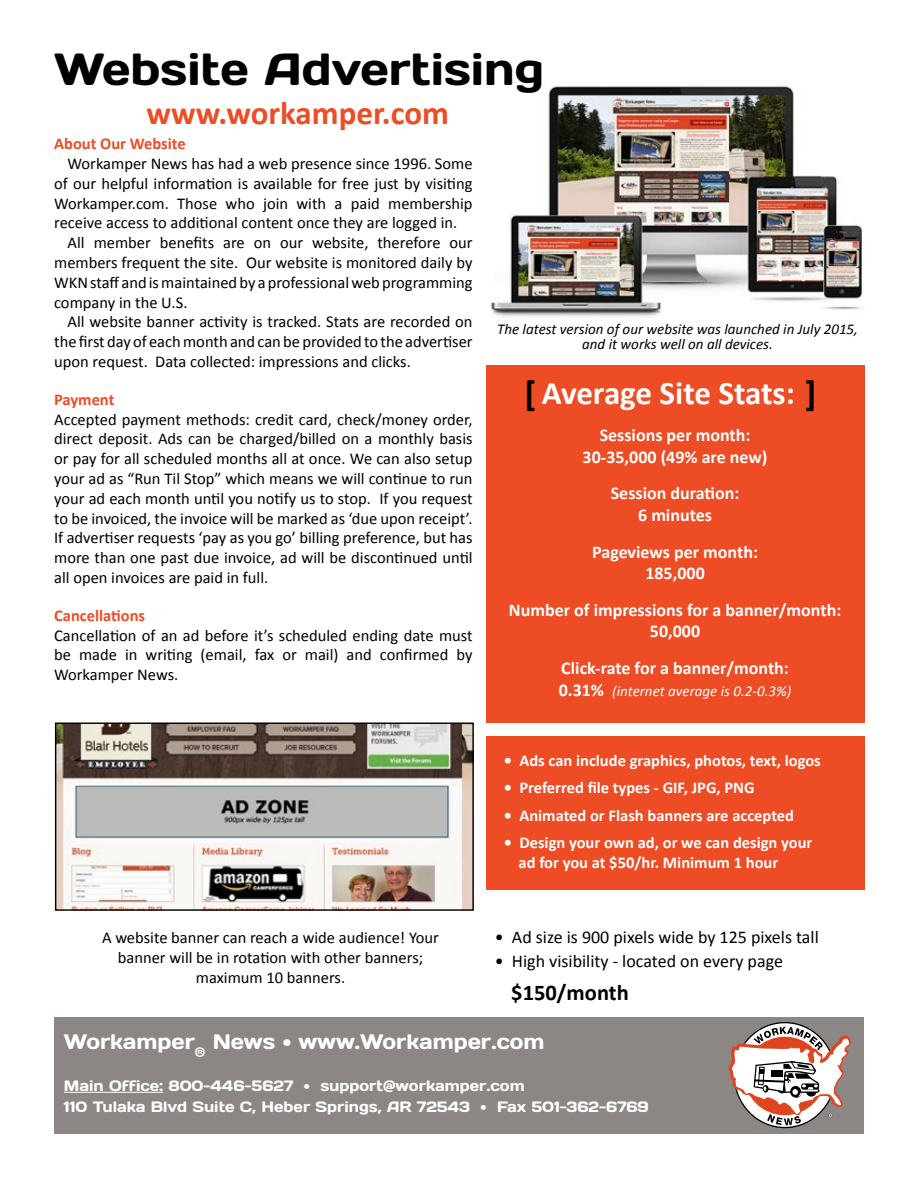
<style>
.page{position:relative;width:918px;height:1188px;background:#fff}
.page>*{position:absolute;margin:0;border:0;box-sizing:border-box;transform-origin:0 0}
.t1{font:45px "Days";color:#000}
.t2{font:700 33px "Calibri";letter-spacing:-.01em;color:#fff}
.t3{font:700 33px "Calibri";color:#ed4c25}
.t4{font:700 22.5px "Calibri";color:#000}
.t5{font:21px "Days";color:#fff}
.t6{font:700 18px/21.6px "Calibri";color:#fff;text-align:center}
.t7{font:18px "Calibri";color:#000}
.t8{font:16.5px/19.8px "Calibri";color:#000;text-align:justify}
.t9{font:700 16.5px/19.8px "Calibri";color:#fff}
.t10{font:700 16.5px "Calibri";color:#ed4c25}
.t11{font:15px/21px "Days";color:#fff}
.t12{font:italic 15px/15px "Calibri";color:#000;text-align:center}
.t13{font:italic 15px "Calibri";color:#fff}
.s1{font-size:36px;color:#000}
.s2{font-weight:700;font-style:normal;font-size:18px}
</style>
<div class="page">
<img style="left:491px;top:86px;width:371px;height:231px">
<div style="left:54px;top:1017px;width:810px;height:117px;background:#8c8784"></div>
<hr style="left:64px;top:1092px;width:99px;height:1px;background:#fff">
<svg style="left:728px;top:1027px;width:123px;height:101px"></svg>
<div style="left:486px;top:365px;width:379px;height:358px;background:#ed4c25"></div>
<div style="left:486px;top:736px;width:379px;height:154px;background:#ed4c25"></div>
<img style="left:57px;top:725px;width:415px;height:184px">
<div style="left:55px;top:723px;width:419px;height:188px;border:1px solid #000"></div>
<h1 class="t1" style="left:54px;top:41px;width:492px">Website Advertising</h1>
<h2 class="t3" style="left:146px;top:92px;width:304px">www.workamper.com</h2>
<p class="t10" style="left:54px;top:133px;width:133px">About Our Website</p>
<p class="t8" style="left:68px;top:154px;width:406px">Workamper News has had a web presence since 1996. Some</p>
<p class="t8" style="left:54px;top:173px;width:420px">of our helpful information is available for free just by visiting</p>
<p class="t8" style="left:54px;top:193px;width:420px">Workamper.com. Those who join with a paid membership</p>
<p class="t8" style="left:54px;top:213px;width:405px">receive access to additional content once they are logged in.</p>
<p class="t8" style="left:68px;top:233px;width:406px">All member benefits are on our website, therefore our</p>
<p class="t8" style="left:54px;top:253px;width:420px">members frequent the site. Our website is monitored daily by</p>
<p class="t8" style="left:54px;top:272px;width:420px">WKN staff and is maintained by a professional web programming</p>
<p class="t8" style="left:54px;top:292px;width:135px">company in the U.S.</p>
<p class="t8" style="left:68px;top:312px;width:406px">All website banner activity is tracked. Stats are recorded on</p>
<p class="t8" style="left:54px;top:332px;width:420px">the first day of each month and can be provided to the advertiser</p>
<p class="t8" style="left:54px;top:352px;width:358px">upon request. Data collected: impressions and clicks.</p>
<p class="t10" style="left:54px;top:389px;width:62px">Payment</p>
<p class="t8" style="left:54px;top:409px;width:420px">Accepted payment methods: credit card, check/money order, direct deposit. Ads can be charged/billed on a monthly basis or pay for all scheduled months all at once. We can also setup your ad as “Run Til Stop” which means we will continue to run your ad each month until you notify us to stop. If you request to be invoiced, the invoice will be marked as ‘due upon receipt’.<br>If advertiser requests ‘pay as you go’ billing preference, but has more than one past due invoice, ad will be discontinued until all open invoices are paid in full.</p>
<p class="t10" style="left:54px;top:605px;width:93px">Cancellations</p>
<p class="t8" style="left:54px;top:625px;width:420px">Cancellation of an ad before it’s scheduled ending date must be made in writing (email, fax or mail) and confirmed by Workamper News.</p>
<p class="t8" style="left:102px;top:928px;width:338px;text-align:center">A website banner can reach a wide audience! Your banner will be in rotation with other banners; maximum 10 banners.</p>
<p class="t12" style="left:497px;top:321px;width:362px">The latest version of our website was launched in July 2015, and it works well on all devices.</p>
<h2 class="t2" style="left:525px;top:372px;width:293px"><span class="s1">[</span> Average Site Stats: <span class="s1">]</span></h2>
<p class="t6" style="left:583px;top:424px;width:186px">Sessions per month:<br>30-35,000 (49% are new)</p>
<p class="t6" style="left:611px;top:483px;width:130px">Session duration:<br>6 minutes</p>
<p class="t6" style="left:592px;top:541px;width:167px">Pageviews per month:<br>185,000</p>
<p class="t6" style="left:509px;top:599px;width:334px">Number of impressions for a banner/month:<br>50,000</p>
<p class="t6" style="left:561px;top:657px;width:229px">Click-rate for a banner/month:</p>
<p class="t13" style="left:559px;top:680px;width:234px"><span class="s2">0.31%</span> (internet average is 0.2-0.3%)</p>
<p class="t9" style="left:504px;top:751px;width:319px">• Ads can include graphics, photos, text, logos</p>
<p class="t9" style="left:504px;top:778px;width:252px">• Preferred file types - GIF, JPG, PNG</p>
<p class="t9" style="left:504px;top:805px;width:292px">• Animated or Flash banners are accepted</p>
<p class="t9" style="left:519px;top:832px;width:295px;text-indent:-15px">• Design your own ad, or we can design your ad for you at $50/hr. Minimum 1 hour</p>
<p class="t7" style="left:495px;top:926px;width:326px">• Ad size is 900 pixels wide by 125 pixels tall</p>
<p class="t7" style="left:495px;top:950px;width:290px">• High visibility - located on every page</p>
<h3 class="t4" style="left:511px;top:978px;width:119px">$150/month</h3>
<p class="t5" style="left:64px;top:1028px;width:482px">Workamper<sub>®</sub> News • www.Workamper.com</p>
<p class="t11" style="left:64px;top:1074px;width:586px">Main Office: 800-446-5627 • support@workamper.com<br>110 Tulaka Blvd Suite C, Heber Springs, AR 72543 • Fax 501-362-6769</p>
</div>
